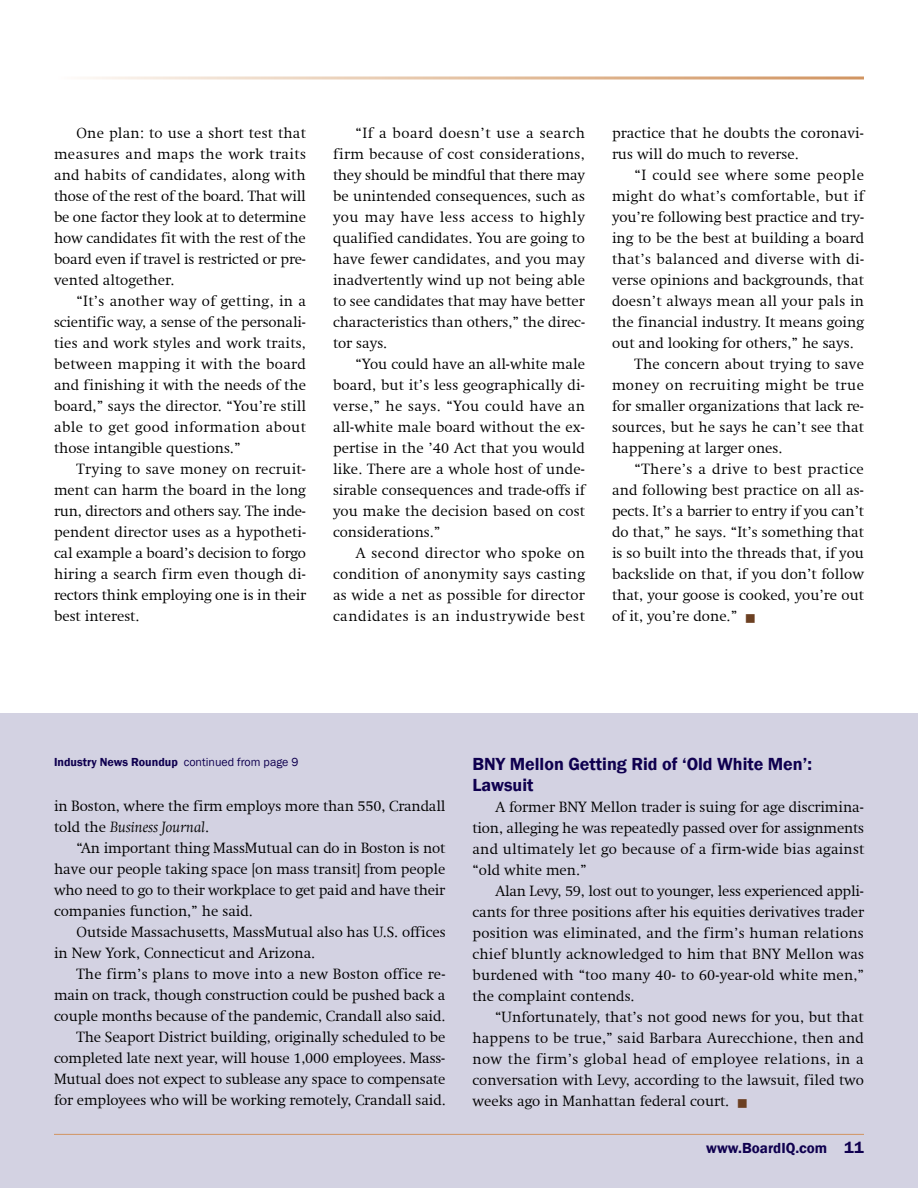
<style>
.page{position:relative;width:918px;height:1188px;background:#fff}
.page>*{position:absolute;margin:0;border:0;box-sizing:border-box;transform-origin:0 0}
.t1{font:600 18px/21px "Franklin Gothic";color:#0f004f}
.t2{font:300 15px/21px "Swift Com";color:#000;text-align:justify}
.t3{font:300 15px "Swift Com";letter-spacing:.02em;color:#000}
.t4{font:300 15px "Swift Com";letter-spacing:.03em;color:#000}
.t5{font:300 15px "Swift Com";letter-spacing:.035em;color:#000}
.t6{font:600 15px "Franklin Gothic";color:#0f004f}
.t7{font:600 12px "Franklin Gothic";color:#0f004f}
.s1{color:#6c4022}
.s2{font-weight:400}
.s3{font-style:italic}
.s4{font-size:16.5px}
</style>
<div class="page">
<div style="left:0;top:713px;width:918px;height:475px;background:#d3d2e2"></div>
<hr style="left:54px;top:1134px;width:810px;height:1px;background:#d19461">
<p class="t2" style="left:54px;top:124px;width:253px;text-indent:22px">One plan: to use a short test that measures and maps the work traits and habits of candidates, along with those of the rest of the board. That will be one factor they look at to determine how candidates fit with the rest of the board even if travel is restricted or pre&shy;vented altogether.</p>
<p class="t2" style="left:54px;top:292px;width:254px;text-indent:22px">“It’s another way of getting, in a scientific way, a sense of the personali&shy;ties and work styles and work traits, between mapping it with the board and finishing it with the needs of the board,” says the director. “You’re still able to get good information about those intangible questions.”</p>
<p class="t2" style="left:54px;top:460px;width:254px;text-indent:22px">Trying to save money on recruit&shy;ment can harm the board in the long run, directors and others say. The inde&shy;pendent director uses as a hypotheti&shy;cal example a board’s decision to forgo hiring a search firm even though di&shy;rectors think employing one is in their best interest.</p>
<p class="t2" style="left:333px;top:124px;width:254px;text-indent:22px">“If a board doesn’t use a search firm because of cost considerations, they should be mindful that there may be unintended consequences, such as you may have less access to highly qualified candidates. You are going to have fewer candidates, and you may inadvertently wind up not being able to see candidates that may have better characteristics than others,” the direc&shy;tor says.</p>
<p class="t2" style="left:333px;top:355px;width:254px;text-indent:22px">“You could have an all-white male board, but it’s less geographically di&shy;verse,” he says. “You could have an all-white male board without the ex&shy;pertise in the ’40 Act that you would like. There are a whole host of unde&shy;sirable consequences and trade-offs if you make the decision based on cost considerations.”</p>
<p class="t2" style="left:333px;top:544px;width:254px;text-indent:22px">A second director who spoke on condition of anonymity says casting as wide a net as possible for director candidates is an industrywide best</p>
<p class="t2" style="left:612px;top:124px;width:253px">practice that he doubts the coronavi&shy;rus will do much to reverse.</p>
<p class="t5" style="left:634px;top:169px;width:231px">“I could see where some people</p>
<p class="t3" style="left:612px;top:190px;width:253px">might do what’s comfortable, but if</p>
<p class="t2" style="left:612px;top:208px;width:254px">you’re following best practice and try-</p>
<p class="t2" style="left:612px;top:229px;width:254px">ing to be the best at building a board</p>
<p class="t3" style="left:612px;top:253px;width:254px">that’s balanced and diverse with di-</p>
<p class="t2" style="left:612px;top:271px;width:254px">verse opinions and backgrounds, that</p>
<p class="t2" style="left:612px;top:292px;width:254px">doesn’t always mean all your pals in</p>
<p class="t2" style="left:612px;top:313px;width:254px">the financial industry. It means going</p>
<p class="t2" style="left:612px;top:334px;width:243px">out and looking for others,” he says.</p>
<p class="t2" style="left:634px;top:355px;width:231px">The concern about trying to save</p>
<p class="t4" style="left:612px;top:379px;width:254px">money on recruiting might be true</p>
<p class="t2" style="left:612px;top:397px;width:253px">for smaller organizations that lack re-</p>
<p class="t2" style="left:612px;top:418px;width:253px">sources, but he says he can’t see that</p>
<p class="t2" style="left:612px;top:439px;width:172px">happening at larger ones.</p>
<p class="t4" style="left:634px;top:463px;width:231px">“There’s a drive to best practice</p>
<p class="t2" style="left:612px;top:481px;width:253px">and following best practice on all as-</p>
<p class="t2" style="left:612px;top:502px;width:253px">pects. It’s a barrier to entry if you can’t</p>
<p class="t2" style="left:612px;top:523px;width:254px">do that,” he says. “It’s something that</p>
<p class="t2" style="left:612px;top:544px;width:254px">is so built into the threads that, if you</p>
<p class="t2" style="left:612px;top:565px;width:254px">backslide on that, if you don’t follow</p>
<p class="t2" style="left:612px;top:586px;width:254px">that, your goose is cooked, you’re out</p>
<p class="t2" style="left:612px;top:607px;width:145px">of it, you’re done.” <span class="s1">■</span></p>
<p class="t7" style="left:54px;top:757px;width:246px">Industry News Roundup <span class="s2">continued from page 9</span></p>
<p class="t2" style="left:54px;top:796px;width:393px">in Boston, where the firm employs more than 550, Crandall told the <span class="s3">Business Journal</span>.</p>
<p class="t2" style="left:54px;top:838px;width:393px;text-indent:22px">“An important thing MassMutual can do in Boston is not have our people taking space [on mass transit] from people who need to go to their workplace to get paid and have their companies function,” he said.</p>
<p class="t2" style="left:54px;top:922px;width:393px;text-indent:22px">Outside Massachusetts, MassMutual also has U.S. offices in New York, Connecticut and Arizona.</p>
<p class="t2" style="left:54px;top:964px;width:393px;text-align:right">The firm’s plans to move into a new Boston office re&shy;main on track, though construction could be pushed back a couple months because of the pandemic, Crandall also said.<br>The Seaport District building, originally scheduled to be completed late next year, will house 1,000 employees. Mass-Mutual does not expect to sublease any space to compensate for employees who will be working remotely, Crandall said.</p>
<p class="t1" style="left:472px;top:755px;width:341px">BNY Mellon Getting Rid of ‘Old White Men’:<br>Lawsuit</p>
<p class="t2" style="left:472px;top:798px;width:393px;text-indent:22px">A former BNY Mellon trader is suing for age discrimina&shy;tion, alleging he was repeatedly passed over for assignments and ultimately let go because of a firm-wide bias against “old white men.”</p>
<p class="t2" style="left:472px;top:882px;width:393px;text-indent:22px">Alan Levy, 59, lost out to younger, less experienced appli&shy;cants for three positions after his equities derivatives trader position was eliminated, and the firm’s human relations chief bluntly acknowledged to him that BNY Mellon was burdened with “too many 40- to 60-year-old white men,” the complaint contends.</p>
<p class="t2" style="left:472px;top:1008px;width:393px;text-indent:22px">“Unfortunately, that’s not good news for you, but that happens to be true,” said Barbara Aurecchione, then and now the firm’s global head of employee relations, in a conversation with Levy, according to the lawsuit, filed two weeks ago in Manhattan federal court. <span class="s1">■</span></p>
<p class="t6" style="left:706px;top:1142px;width:159px">www.BoardIQ.com <span class="s4">11</span></p>
</div>
